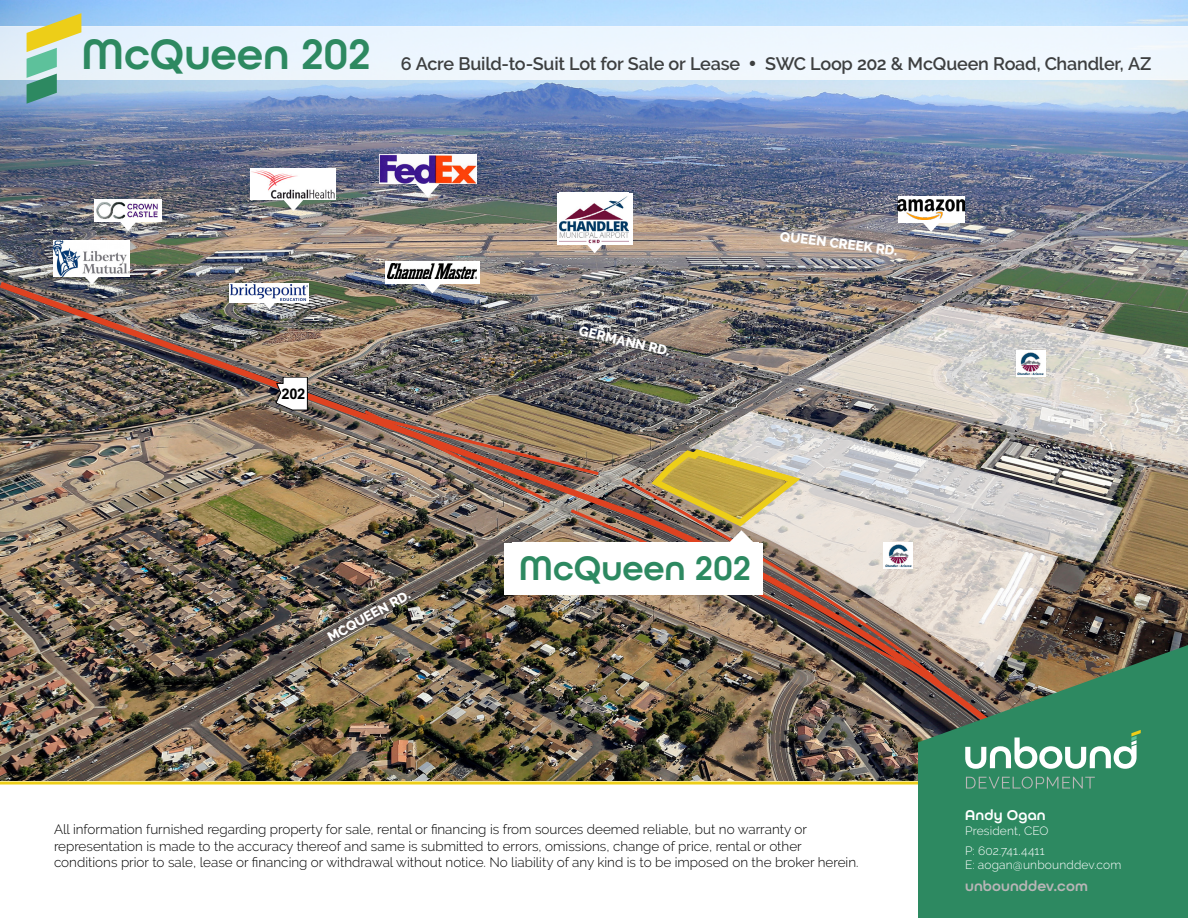
<style>
.page{position:relative;width:1188px;height:918px;background:#fff}
.page>*{position:absolute;margin:0;border:0;box-sizing:border-box;transform-origin:0 0}
.t1{font:600 45px "All Round Gothic";color:#2d8961}
.t2{font:600 36px "All Round Gothic";color:#2d8961}
.t3{font:600 18px "Raleway";letter-spacing:-.015em;color:#3d3f40}
.t4{font:600 15px "All Round Gothic";letter-spacing:.005em;color:#b8b5b6}
.t5{font:600 15px "All Round Gothic";letter-spacing:.01em;color:#fff}
.t6{font:700 14.7px "Arial";color:#000}
.t7{font:300 13.5px/16.5px "Raleway";color:#000}
.t8{font:800 13.5px "Raleway";color:#fff}
.t9{font:300 12px/20.2px "Raleway";letter-spacing:.01em;color:#fff}
</style>
<div class="page">
<img style="left:0;top:0;width:1188px;height:645px">
<svg style="left:585px;top:244px;width:19px;height:9px"></svg>
<div style="left:557px;top:193px;width:76px;height:51px;background:#fff"></div>
<img style="left:560px;top:196px;width:69px;height:48px">
<svg style="left:414px;top:183px;width:28px;height:14px"></svg>
<img style="left:379px;top:154px;width:97px;height:29px">
<svg style="left:279px;top:200px;width:28px;height:11px"></svg>
<img style="left:251px;top:169px;width:85px;height:31px">
<svg style="left:922px;top:223px;width:18px;height:9px"></svg>
<svg style="left:898px;top:197px;width:66px;height:26px"></svg>
<img style="left:898px;top:200px;width:66px;height:20px">
<svg style="left:83px;top:276px;width:18px;height:1px"></svg>
<img style="left:54px;top:241px;width:76px;height:35px">
<svg style="left:119px;top:222px;width:18px;height:9px"></svg>
<img style="left:95px;top:200px;width:66px;height:22px">
<svg style="left:385px;top:261px;width:94px;height:16px"></svg>
<img style="left:388px;top:264px;width:88px;height:13px">
<svg style="left:1105px;top:305px;width:83px;height:162px"></svg>
<img style="left:1105px;top:412px;width:18px;height:151px">
<img style="left:0;top:277px;width:1105px;height:505px">
<svg style="left:276px;top:377px;width:31px;height:33px"></svg>
<img style="left:346px;top:408px;width:256px;height:98px">
<img style="left:568px;top:508px;width:390px;height:191px">
<img style="left:620px;top:476px;width:332px;height:219px">
<img style="left:1016px;top:351px;width:30px;height:26px">
<img style="left:883px;top:543px;width:30px;height:26px">
<div style="left:505px;top:543px;width:258px;height:51px;background:#fff"></div>
<img style="left:646px;top:446px;width:156px;height:98px">
<hr style="left:0;top:782px;width:1188px;height:3px;background:#edce18">
<svg style="left:918px;top:645px;width:270px;height:273px;fill:#2d8961"></svg>
<svg style="left:965px;top:730px;width:176px;height:39px"></svg>
<svg style="left:966px;top:777px;width:129px;height:12px"></svg>
<div style="left:0;top:26px;width:1188px;height:54px;background:#eef6fe"></div>
<svg style="left:27px;top:13px;width:54px;height:91px"></svg>
<h1 class="t1" style="left:82px;top:37px;width:290px">McQueen 202</h1>
<h3 class="t3" style="left:401px;top:57px;width:752px">6 Acre Build-to-Suit Lot for Sale or Lease • SWC Loop 202 &amp; McQueen Road, Chandler, AZ</h3>
<p class="t6" style="left:282px;top:386px;width:25px">202</p>
<p class="t8" style="left:581px;top:323px;width:95px;rotate:13deg">GERMANN RD.</p>
<p class="t8" style="left:781px;top:228px;width:120px;rotate:7deg">QUEEN CREEK RD.</p>
<h2 class="t2" style="left:519px;top:554px;width:233px">McQueen 202</h2>
<p class="t8" style="left:325px;top:631px;width:94px;rotate:-29deg">MCQUEEN RD.</p>
<p class="t7" style="left:54px;top:821px;width:806px">All information furnished regarding property for sale, rental or financing is from sources deemed reliable, but no warranty or representation is made to the accuracy thereof and same is submitted to errors, omissions, change of price, rental or other conditions prior to sale, lease or financing or withdrawal without notice. No liability of any kind is to be imposed on the broker herein.</p>
<p class="t5" style="left:965px;top:809px;width:82px">Andy Ogan</p>
<p class="t9" style="left:965px;top:822px;width:85px">President, CEO<br>P: 602.741.4411</p>
<p class="t9" style="left:965px;top:856px;width:158px">E: aogan@unbounddev.com</p>
<p class="t4" style="left:965px;top:880px;width:124px">unbounddev.com</p>
</div>
